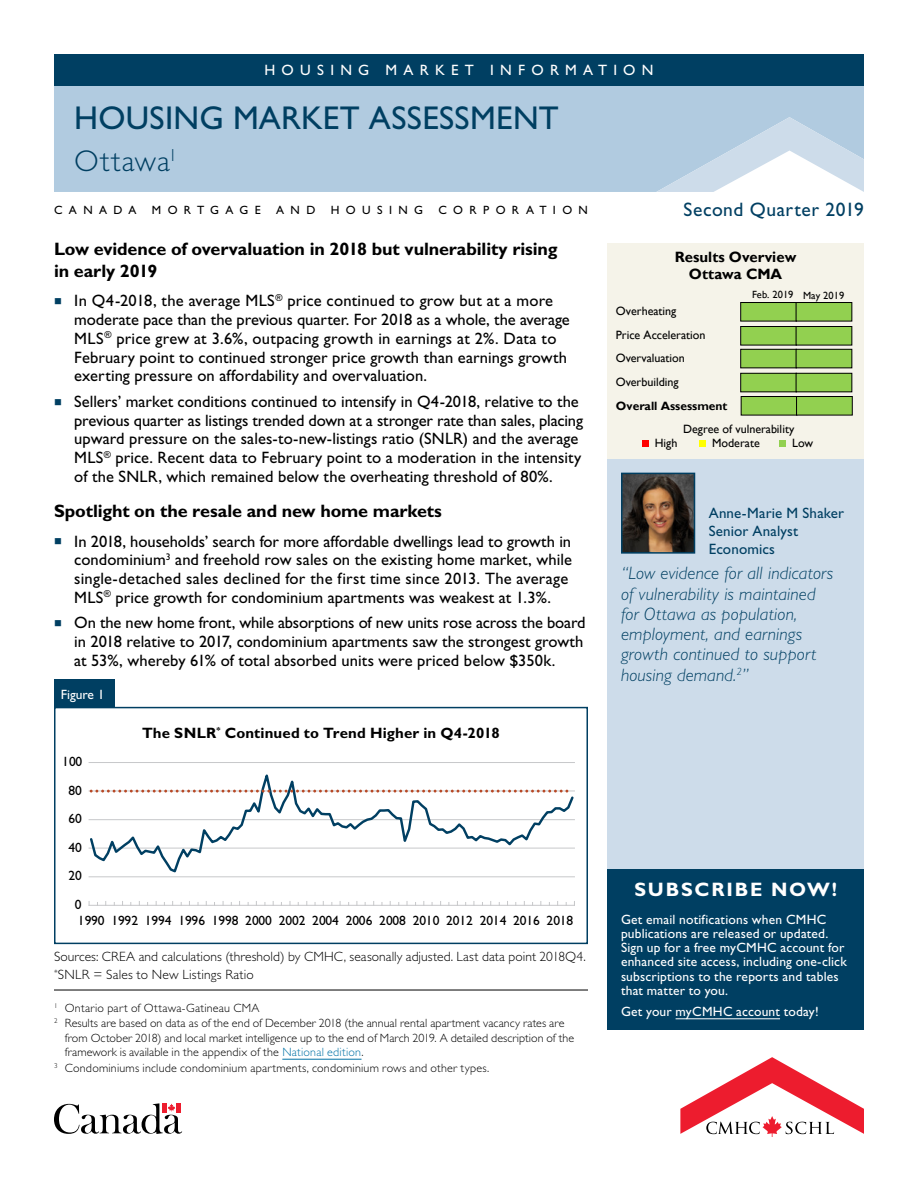
<style>
.page{position:relative;width:918px;height:1188px;background:#fff}
.page>*{position:absolute;margin:0;border:0;box-sizing:border-box;transform-origin:0 0}
.t1{font:33px "Gill Sans Std";letter-spacing:.01em;color:#003f62}
.t2{font:300 30px "Gill Sans Std";letter-spacing:.045em;color:#003f62}
.t3{font:19.5px "Gill Sans Std";letter-spacing:.03em;color:#003f62}
.t4{font:700 19.5px "Gill Sans Std";letter-spacing:.09em;color:#fff}
.t5{font:italic 300 18px/20.2px "Gill Sans Std";letter-spacing:.01em;color:#003f62}
.t6{font:700 18px/21.6px "Gill Sans Std";letter-spacing:-.01em;color:#000}
.t7{font:16.5px/18.8px "Gill Sans Std";color:#000}
.t8{font:700 15px "Gill Sans Std";letter-spacing:.01em;color:#000}
.t9{font:15px/18px "Gill Sans Std";letter-spacing:.01em;color:#003f62}
.t10{font:15px "Gill Sans Std";letter-spacing:.415em;color:#fff}
.t11{font:700 15px/16.6px "Gill Sans";color:#000;text-align:center}
.t12{font:13.5px/14.2px "Gill Sans Std";letter-spacing:.015em;color:#fff}
.t13{font:300 13.5px/17.7px "Gill Sans Std";letter-spacing:.005em;color:#000}
.t14{font:13.5px "Gill Sans Std";color:#000}
.t15{font:300 12px/15.8px "Gill Sans Std";letter-spacing:.01em;color:#000}
.t16{font:12px/23.4px "Gill Sans";color:#000}
.t17{font:12px "Gill Sans Std";letter-spacing:.535em;color:#000}
.t18{font:700 12px "Gill Sans";color:#000}
.t19{font:10.5px "Gill Sans";color:#000}
.s1{color:#0072a6}
</style>
<div class="page">
<svg style="left:54px;top:1103px;width:128px;height:31px"></svg>
<svg style="left:680px;top:1057px;width:184px;height:80px"></svg>
<div style="left:54px;top:85px;width:810px;height:107px;background:#b1cbe0"></div>
<div style="left:54px;top:54px;width:810px;height:31px;background:#003f62"></div>
<svg style="left:656px;top:117px;width:208px;height:75px"></svg>
<div style="left:608px;top:868px;width:256px;height:162px;background:#003f62"></div>
<hr style="left:676px;top:1018px;width:104px;height:1px;background:#fff">
<hr style="left:89px;top:876px;width:485px;height:1px;background:#c7c8ca">
<hr style="left:89px;top:762px;width:485px;height:1px;background:#c7c8ca">
<hr style="left:89px;top:905px;width:485px;height:1px;background:#c7c8ca">
<svg style="left:88px;top:774px;width:487px;height:99px"></svg>
<svg style="left:90px;top:790px;width:478px;height:3px"></svg>
<div style="left:54px;top:707px;width:534px;height:237px;border:2px solid #003f62"></div>
<div style="left:54px;top:680px;width:60px;height:28px;background:#003f62"></div>
<hr style="left:282px;top:1059px;width:80px;height:1px;background:#0072a6">
<hr style="left:54px;top:990px;width:534px;height:1px;background:#000">
<div style="left:608px;top:459px;width:256px;height:409px;background:#cddcea"></div>
<svg style="left:621px;top:472px;width:75px;height:82px;background:#4d4239"></svg>
<div style="left:608px;top:243px;width:256px;height:216px;background:#f5f3e9"></div>
<div style="left:741px;top:303px;width:55px;height:18px;background:#92d050"></div>
<div style="left:740px;top:302px;width:57px;height:19px;border:1px solid #000"></div>
<div style="left:796px;top:303px;width:56px;height:18px;background:#92d050"></div>
<div style="left:796px;top:302px;width:56px;height:19px;border:1px solid #000"></div>
<div style="left:741px;top:327px;width:55px;height:18px;background:#92d050"></div>
<div style="left:740px;top:326px;width:57px;height:19px;border:1px solid #000"></div>
<div style="left:796px;top:327px;width:56px;height:18px;background:#92d050"></div>
<div style="left:796px;top:326px;width:56px;height:19px;border:1px solid #000"></div>
<div style="left:741px;top:349px;width:55px;height:19px;background:#92d050"></div>
<div style="left:740px;top:349px;width:57px;height:19px;border:1px solid #000"></div>
<div style="left:796px;top:349px;width:56px;height:19px;background:#92d050"></div>
<div style="left:796px;top:349px;width:56px;height:19px;border:1px solid #000"></div>
<div style="left:741px;top:373px;width:55px;height:19px;background:#92d050"></div>
<div style="left:740px;top:373px;width:57px;height:19px;border:1px solid #000"></div>
<div style="left:796px;top:373px;width:56px;height:19px;background:#92d050"></div>
<div style="left:796px;top:373px;width:56px;height:19px;border:1px solid #000"></div>
<div style="left:741px;top:397px;width:56px;height:18px;background:#92d050"></div>
<div style="left:741px;top:396px;width:56px;height:19px;border:1px solid #000"></div>
<div style="left:797px;top:397px;width:55px;height:18px;background:#92d050"></div>
<div style="left:796px;top:396px;width:57px;height:19px;border:1px solid #000"></div>
<div style="left:642px;top:440px;width:7px;height:7px;background:#f00"></div>
<div style="left:700px;top:440px;width:6px;height:7px;background:#ff0"></div>
<div style="left:779px;top:440px;width:7px;height:7px;background:#92d050"></div>
<p class="t10" style="left:264px;top:61px;width:391px">HOUSING MARKET INFORMATION</p>
<h1 class="t1" style="left:74px;top:99px;width:486px">HOUSING MARKET ASSESSMENT</h1>
<h2 class="t2" style="left:74px;top:144px;width:105px">Ottawa<sup>1</sup></h2>
<p class="t17" style="left:54px;top:203px;width:84px">CANADA</p>
<p class="t17" style="left:152px;top:203px;width:110px">MORTGAGE</p>
<p class="t17" style="left:276px;top:203px;width:41px">AND</p>
<p class="t17" style="left:331px;top:203px;width:94px">HOUSING</p>
<p class="t17" style="left:438px;top:203px;width:151px">CORPORATION</p>
<p class="t6" style="left:54px;top:238px;width:505px">Low evidence of overvaluation in 2018 but vulnerability rising in early 2019</p>
<p class="t7" style="left:74px;top:292px;width:497px">In Q4-2018, the average MLS<sup>®</sup> price continued to grow but at a more moderate pace than the previous quarter. For 2018 as a whole, the average MLS<sup>®</sup> price grew at 3.6%, outpacing growth in earnings at 2%. Data to February point to continued stronger price growth than earnings growth exerting pressure on affordability and overvaluation.</p>
<p class="t7" style="left:74px;top:392px;width:510px">Sellers’ market conditions continued to intensify in Q4-2018, relative to the previous quarter as listings trended down at a stronger rate than sales, placing upward pressure on the sales-to-new-listings ratio (SNLR) and the average MLS<sup>®</sup> price. Recent data to February point to a moderation in the intensity of the SNLR, which remained below the overheating threshold of 80%.</p>
<p class="t6" style="left:54px;top:500px;width:389px">Spotlight on the resale and new home markets</p>
<p class="t7" style="left:74px;top:532px;width:499px">In 2018, households’ search for more affordable dwellings lead to growth in condominium<sup>3</sup> and freehold row sales on the existing home market, while single-detached sales declined for the first time since 2013. The average MLS<sup>®</sup> price growth for condominium apartments was weakest at 1.3%.</p>
<p class="t7" style="left:74px;top:613px;width:513px">On the new home front, while absorptions of new units rose across the board in 2018 relative to 2017, condominium apartments saw the strongest growth at 53%, whereby 61% of total absorbed units were priced below $350k.</p>
<p class="t12" style="left:61px;top:687px;width:45px">Figure 1</p>
<p class="t14" style="left:62px;top:754px;width:21px">100</p>
<p class="t14" style="left:68px;top:782px;width:15px">80</p>
<p class="t14" style="left:68px;top:811px;width:15px">60</p>
<p class="t14" style="left:68px;top:839px;width:15px">40</p>
<p class="t14" style="left:68px;top:868px;width:15px">20</p>
<p class="t14" style="left:75px;top:897px;width:8px">0</p>
<p class="t8" style="left:142px;top:724px;width:359px">The SNLR<sup>*</sup> Continued to Trend Higher in Q4-2018</p>
<p class="t14" style="left:78px;top:912px;width:497px">1990 1992 1994 1996 1998 2000 2002 2004 2006 2008 2010 2012 2014 2016 2018</p>
<p class="t13" style="left:54px;top:948px;width:533px">Sources: CREA and calculations (threshold) by CMHC, seasonally adjusted. Last data point 2018Q4. <sup>*</sup>SNLR = Sales to New Listings Ratio</p>
<p class="t15" style="left:54px;top:1000px;width:512px"><sup>1</sup> Ontario part of Ottawa-Gatineau CMA<br><sup>2</sup> Results are based on data as of the end of December 2018 (the annual rental apartment vacancy rates are</p>
<p class="t15" style="left:65px;top:1031px;width:511px;line-height:14.4px">from October 2018) and local market intelligence up to the end of March 2019. A detailed description of the framework is available in the appendix of the <span class="s1">National edition</span>.</p>
<p class="t15" style="left:54px;top:1060px;width:437px"><sup>3</sup> Condominiums include condominium apartments, condominium rows and other types.</p>
<p class="t3" style="left:684px;top:199px;width:182px">Second Quarter 2019</p>
<p class="t11" style="left:675px;top:249px;width:123px">Results Overview<br>Ottawa CMA</p>
<p class="t16" style="left:616px;top:300px;width:62px">Overheating</p>
<p class="t19" style="left:752px;top:289px;width:94px">Feb. 2019 May 2019</p>
<p class="t16" style="left:616px;top:324px;width:91px">Price Acceleration<br>Overvaluation<br>Overbuilding</p>
<p class="t18" style="left:616px;top:398px;width:113px">Overall Assessment</p>
<p class="t16" style="left:655px;top:432px;width:24px">High</p>
<p class="t16" style="left:712px;top:432px;width:49px">Moderate</p>
<p class="t16" style="left:792px;top:432px;width:23px">Low</p>
<p class="t16" style="left:683px;top:417px;width:113px">Degree of vulnerability</p>
<p class="t9" style="left:709px;top:504px;width:137px">Anne-Marie M Shaker<br>Senior Analyst<br>Economics</p>
<p class="t5" style="left:621px;top:563px;width:214px">“Low evidence for all indicators of vulnerability is maintained for Ottawa as population, employment, and earnings growth continued to support housing demand.<sup>2</sup>”</p>
<p class="t4" style="left:634px;top:878px;width:204px">SUBSCRIBE NOW!</p>
<p class="t12" style="left:621px;top:912px;width:227px">Get email notifications when CMHC publications are released or updated.<br>Sign up for a free myCMHC account for enhanced site access, including one-click subscriptions to the reports and tables that matter to you.</p>
<p class="t12" style="left:621px;top:1004px;width:199px">Get your myCMHC account today!</p>
</div>
